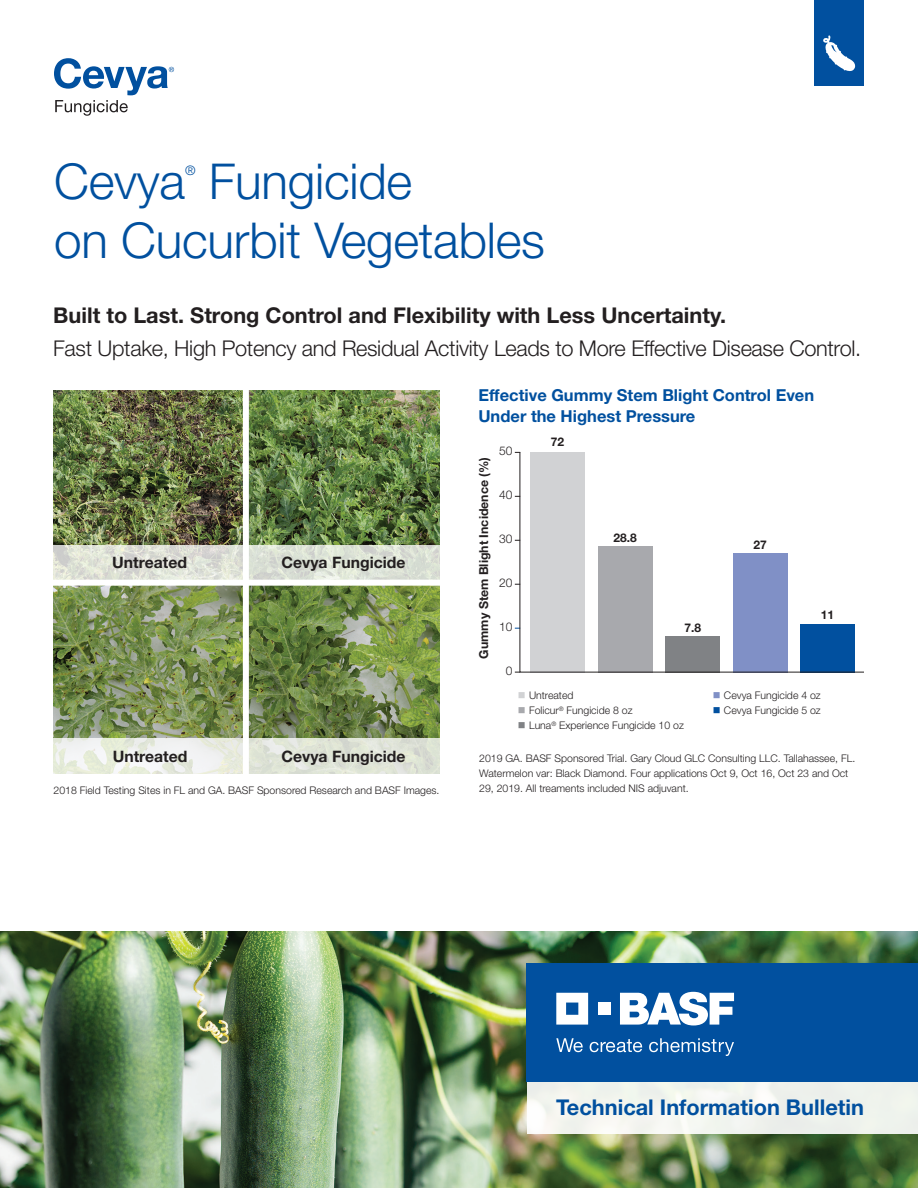
<style>
.page{position:relative;width:918px;height:1188px;background:#fff}
.page>*{position:absolute;margin:0;border:0;box-sizing:border-box;transform-origin:0 0}
.t1{font:300 49.5px/59.4px "Helvetica Neue";letter-spacing:-.005em;color:#01509f;text-align:center}
.t2{font:300 21.75px "Helvetica Neue";letter-spacing:-.015em;color:#231f20}
.t3{font:700 21.75px "Helvetica Neue";color:#231f20}
.t4{font:700 21.75px "Helvetica Neue";color:#01509f}
.t5{font:700 16.5px/21px "Helvetica Neue";color:#01509f}
.t6{font:700 15.75px "Helvetica Neue";color:#231f20}
.t7{font:300 13.05px "Helvetica Neue";color:#01509f}
.t8{font:700 12.3px "Helvetica Neue";color:#231f20}
.t9{font:700 12px "Helvetica Neue";color:#231f20}
.t10{font:300 12px "Helvetica Neue";color:#231f20}
.t11{font:300 10.5px/15px "Helvetica Neue";color:#231f20}
.s1{color:#d1d2d4}
.s2{color:#a8a9ad}
.s3{color:#808285}
.s4{color:#8090c6}
.s5{color:#01509f}
</style>
<div class="page">
<img style="left:0;top:931px;width:918px;height:257px">
<div style="left:527px;top:1081px;width:391px;height:53px;background:#f0f3ed"></div>
<div style="left:527px;top:963px;width:391px;height:119px;background:#01509f"></div>
<svg style="left:556px;top:993px;width:32px;height:32px"></svg>
<div style="left:598px;top:1003px;width:12px;height:12px;background:#fff"></div>
<svg style="left:620px;top:992px;width:114px;height:34px"></svg>
<svg style="left:556px;top:1038px;width:27px;height:14px"></svg>
<svg style="left:590px;top:1039px;width:52px;height:13px"></svg>
<svg style="left:649px;top:1038px;width:85px;height:18px"></svg>
<svg style="left:54px;top:58px;width:120px;height:58px"></svg>
<img style="left:54px;top:391px;width:189px;height:154px">
<img style="left:54px;top:586px;width:189px;height:152px">
<img style="left:249px;top:391px;width:191px;height:154px">
<svg style="left:249px;top:586px;width:191px;height:152px;background:#708649"></svg>
<svg style="left:53px;top:545px;width:387px;height:35px;background:#dde0d6"></svg>
<svg style="left:53px;top:738px;width:387px;height:36px;fill:#e4e9d9"></svg>
<div style="left:243px;top:388px;width:6px;height:390px;background:#fff"></div>
<div style="left:814px;top:0;width:50px;height:86px;background:#01509f"></div>
<svg style="left:519px;top:451px;width:345px;height:222px"></svg>
<svg style="left:823px;top:35px;width:32px;height:36px"></svg>
<h1 class="t1" style="left:54px;top:150px;width:133px">Cevya</h1>
<p class="t7" style="left:185px;top:162px;width:12px">®</p>
<h1 class="t1" style="left:54px;top:150px;width:492px">Fungicide<br>on Cucurbit Vegetables</h1>
<h2 class="t3" style="left:53px;top:302px;width:674px">Built to Last. Strong Control and Flexibility with Less Uncertainty.</h2>
<h2 class="t2" style="left:53px;top:335px;width:810px">Fast Uptake, High Potency and Residual Activity Leads to More Effective Disease Control.</h2>
<h3 class="t6" style="left:112px;top:553px;width:76px">Untreated</h3>
<h3 class="t6" style="left:113px;top:746px;width:76px">Untreated</h3>
<h3 class="t6" style="left:282px;top:553px;width:125px">Cevya Fungicide</h3>
<h3 class="t6" style="left:282px;top:746px;width:125px">Cevya Fungicide</h3>
<p class="t11" style="left:54px;top:783px;width:387px">2018 Field Testing Sites in FL and GA. BASF Sponsored Research and BASF Images.</p>
<h3 class="t5" style="left:478px;top:384px;width:337px">Effective Gummy Stem Blight Control Even<br>Under the Highest Pressure</h3>
<p class="t8" style="left:476px;top:659px;width:203px;rotate:-90deg">Gummy Stem Blight Incidence (%)</p>
<p class="t9" style="left:551px;top:434px;width:15px">72</p>
<p class="t10" style="left:499px;top:444px;width:15px">50</p>
<p class="t10" style="left:499px;top:488px;width:15px">40</p>
<p class="t10" style="left:499px;top:532px;width:15px">30</p>
<p class="t10" style="left:499px;top:576px;width:15px">20</p>
<p class="t10" style="left:499px;top:619px;width:15px">10</p>
<p class="t10" style="left:506px;top:663px;width:8px">0</p>
<p class="t9" style="left:614px;top:531px;width:25px">28.8</p>
<p class="t9" style="left:754px;top:537px;width:15px">27</p>
<p class="t9" style="left:685px;top:620px;width:18px">7.8</p>
<p class="t9" style="left:821px;top:608px;width:15px">11</p>
<p class="t11" style="left:518px;top:688px;width:57px"><span class="s1">■</span> Untreated</p>
<p class="t11" style="left:518px;top:703px;width:116px"><span class="s2">■</span> Folicur<sup>®</sup> Fungicide 8 oz</p>
<p class="t11" style="left:518px;top:718px;width:168px"><span class="s3">■</span> Luna<sup>®</sup> Experience Fungicide 10 oz</p>
<p class="t11" style="left:713px;top:688px;width:110px"><span class="s4">■</span> Cevya Fungicide 4 oz</p>
<p class="t11" style="left:713px;top:703px;width:110px"><span class="s5">■</span> Cevya Fungicide 5 oz</p>
<p class="t11" style="left:479px;top:750px;width:378px">2019 GA. BASF Sponsored Trial. Gary Cloud GLC Consulting LLC. Tallahassee, FL.<br>Watermelon var: Black Diamond. Four applications Oct 9, Oct 16, Oct 23 and Oct<br>29, 2019. All treaments included NIS adjuvant.</p>
<h2 class="t4" style="left:556px;top:1094px;width:309px">Technical Information Bulletin</h2>
</div>
